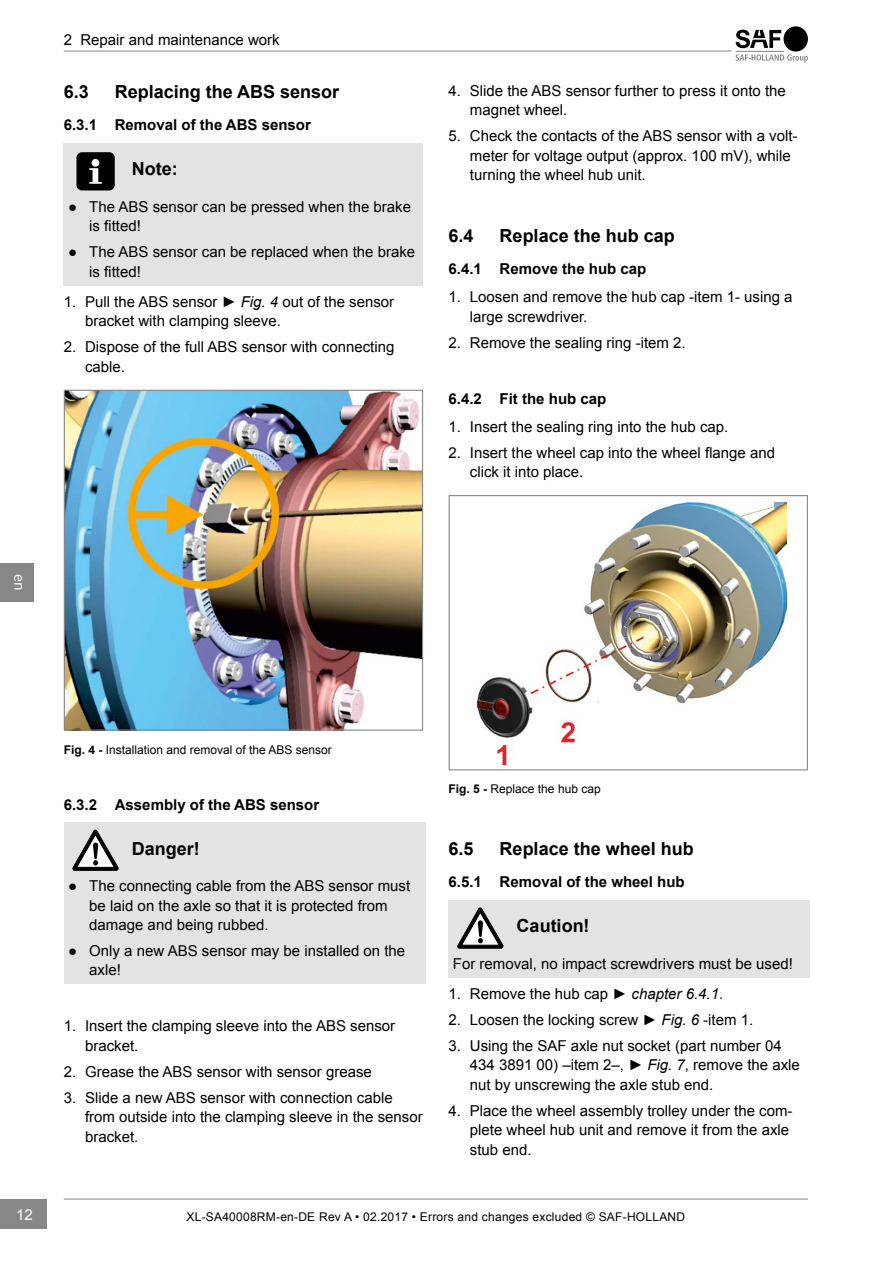
<style>
.page{position:relative;width:893px;height:1263px;background:#fff}
.page>*{position:absolute;margin:0;border:0;box-sizing:border-box;transform-origin:0 0}
.t1{font:700 18px "Arial";color:#000}
.t2{font:15px/19.5px "Arial";color:#000}
.t3{font:700 15px "Arial";color:#000}
.t4{font:15px "Arial";color:#fff}
.t5{font:15px "Segoe UI";color:#fff}
.t6{font:12px "Arial";letter-spacing:.02em;color:#000}
.t7{font:12px "Arial";color:#000}
.s1{font-style:italic}
.s2{font-weight:700}
</style>
<div class="page">
<hr style="left:64px;top:51px;width:667px;height:1px;background:#878787">
<hr style="left:736px;top:51px;width:48px;height:1px;background:#82838a">
<svg style="left:736px;top:54px;width:72px;height:8px"></svg>
<div style="left:784px;top:26px;width:24px;height:26px;background:#000;border-radius:50%"></div>
<svg style="left:736px;top:30px;width:45px;height:18px"></svg>
<div style="left:0;top:1199px;width:47px;height:30px;background:#878787"></div>
<div style="left:0;top:563px;width:34px;height:39px;background:#878787"></div>
<hr style="left:64px;top:1199px;width:744px;height:1px;background:#878787">
<div style="left:64px;top:143px;width:359px;height:142px;background:#e3e3e3"></div>
<img style="left:66px;top:392px;width:355px;height:337px">
<div style="left:64px;top:390px;width:359px;height:341px;border:1px solid #878787"></div>
<div style="left:64px;top:822px;width:361px;height:162px;background:#e3e3e3"></div>
<img style="left:476px;top:502px;width:310px;height:262px">
<div style="left:449px;top:495px;width:359px;height:275px;border:1px solid #878787"></div>
<div style="left:449px;top:900px;width:361px;height:77px;background:#e3e3e3"></div>
<div style="left:76px;top:152px;width:39px;height:38px;background:#000;border-radius:6px"></div>
<div style="left:92px;top:159px;width:7px;height:8px;background:#fff;border-radius:50%"></div>
<svg style="left:89px;top:168px;width:13px;height:16px"></svg>
<svg style="left:72px;top:830px;width:47px;height:41px"></svg>
<svg style="left:457px;top:907px;width:46px;height:41px"></svg>
<p class="t5" style="left:30px;top:574px;width:18px;rotate:90deg">en</p>
<p class="t2" style="left:64px;top:30px;width:217px">2 Repair and maintenance work</p>
<p class="t1" style="left:64px;top:80px;width:27px">6.3</p>
<p class="t1" style="left:115px;top:80px;width:226px">Replacing the ABS sensor</p>
<p class="t3" style="left:64px;top:115px;width:249px">6.3.1 Removal of the ABS sensor</p>
<p class="t1" style="left:132px;top:157px;width:47px">Note:</p>
<p class="t2" style="left:89px;top:197px;width:323px;text-indent:-21px">● The ABS sensor can be pressed when the brake is fitted!</p>
<p class="t2" style="left:89px;top:242px;width:328px;text-indent:-21px">● The ABS sensor can be replaced when the brake is fitted!</p>
<p class="t2" style="left:85px;top:292px;width:311px;text-indent:-21px">1. Pull the ABS sensor <span class="s1">► Fig. 4</span> out of the sensor bracket with clamping sleeve.</p>
<p class="t2" style="left:85px;top:337px;width:311px;text-indent:-21px">2. Dispose of the full ABS sensor with connecting cable.</p>
<p class="t2" style="left:470px;top:81px;width:318px;text-indent:-21px">4. Slide the ABS sensor further to press it onto the magnet wheel.</p>
<p class="t2" style="left:470px;top:126px;width:329px;text-indent:-21px">5. Check the contacts of the ABS sensor with a volt&shy;meter for voltage output (approx. 100 mV), while turning the wheel hub unit.</p>
<p class="t1" style="left:449px;top:224px;width:27px">6.4</p>
<p class="t1" style="left:500px;top:224px;width:177px">Replace the hub cap</p>
<p class="t3" style="left:449px;top:259px;width:199px">6.4.1 Remove the hub cap</p>
<p class="t2" style="left:470px;top:288px;width:324px;text-indent:-21px">1. Loosen and remove the hub cap -item 1- using a large screwdriver.</p>
<p class="t2" style="left:449px;top:333px;width:239px">2. Remove the sealing ring -item 2.</p>
<p class="t3" style="left:449px;top:388px;width:159px">6.4.2 Fit the hub cap</p>
<p class="t2" style="left:449px;top:417px;width:281px">1. Insert the sealing ring into the hub cap.</p>
<p class="t2" style="left:470px;top:443px;width:307px;text-indent:-21px">2. Insert the wheel cap into the wheel flange and click it into place.</p>
<p class="t4" style="left:16px;top:1204px;width:18px">12</p>
<p class="t7" style="left:64px;top:741px;width:270px"><span class="s2">Fig. 4 -</span> Installation and removal of the ABS sensor</p>
<p class="t3" style="left:64px;top:794px;width:257px">6.3.2 Assembly of the ABS sensor</p>
<p class="t1" style="left:132px;top:836px;width:70px">Danger!</p>
<p class="t2" style="left:89px;top:876px;width:322px;text-indent:-21px">● The connecting cable from the ABS sensor must be laid on the axle so that it is protected from damage and being rubbed.</p>
<p class="t2" style="left:89px;top:941px;width:317px;text-indent:-21px">● Only a new ABS sensor may be installed on the axle!</p>
<p class="t2" style="left:85px;top:1016px;width:312px;text-indent:-21px">1. Insert the clamping sleeve into the ABS sensor bracket.</p>
<p class="t2" style="left:64px;top:1062px;width:310px">2. Grease the ABS sensor with sensor grease</p>
<p class="t2" style="left:85px;top:1088px;width:339px;text-indent:-21px">3. Slide a new ABS sensor with connection cable from outside into the clamping sleeve in the sensor bracket.</p>
<p class="t7" style="left:449px;top:781px;width:154px"><span class="s2">Fig. 5 -</span> Replace the hub cap</p>
<p class="t1" style="left:449px;top:837px;width:27px">6.5</p>
<p class="t1" style="left:500px;top:837px;width:196px">Replace the wheel hub</p>
<p class="t3" style="left:449px;top:872px;width:238px">6.5.1 Removal of the wheel hub</p>
<p class="t1" style="left:517px;top:914px;width:74px">Caution!</p>
<p class="t2" style="left:453px;top:954px;width:342px">For removal, no impact screwdrivers must be used!</p>
<p class="t2" style="left:449px;top:984px;width:276px">1. Remove the hub cap <span class="s1">► chapter 6.4.1</span>.</p>
<p class="t2" style="left:449px;top:1010px;width:306px">2. Loosen the locking screw <span class="s1">► Fig. 6</span> -item 1.</p>
<p class="t2" style="left:470px;top:1036px;width:332px;text-indent:-21px">3. Using the SAF axle nut socket (part number 04<br>434 3891 00) –item 2–, <span class="s1">► Fig. 7</span>, remove the axle nut by unscrewing the axle stub end.</p>
<p class="t2" style="left:470px;top:1101px;width:324px;text-indent:-21px">4. Place the wheel assembly trolley under the com&shy;plete wheel hub unit and remove it from the axle stub end.</p>
<p class="t6" style="left:187px;top:1208px;width:500px">XL-SA40008RM-en-DE Rev A • 02.2017 • Errors and changes excluded © SAF-HOLLAND</p>
</div>
